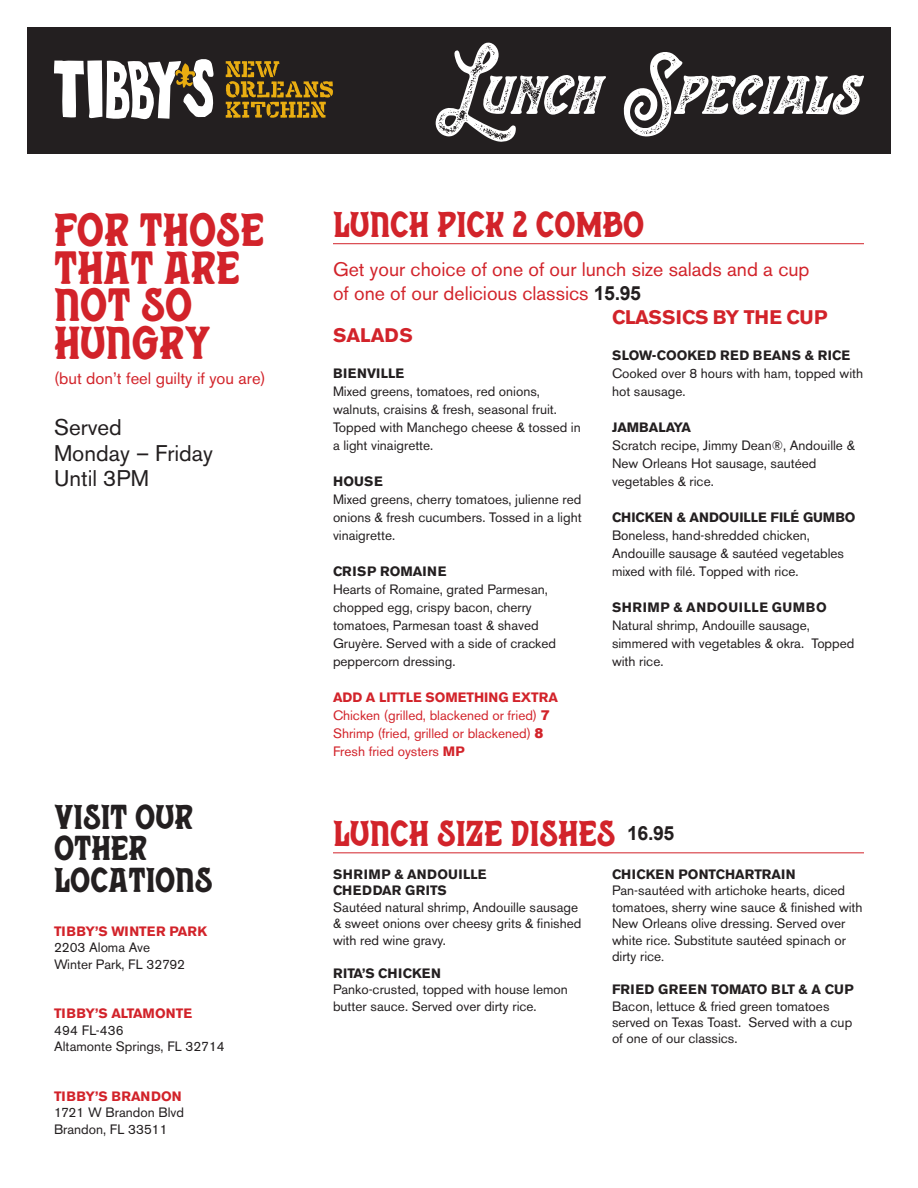
<style>
.page{position:relative;width:918px;height:1188px;background:#fff}
.page>*{position:absolute;margin:0;border:0;box-sizing:border-box;transform-origin:0 0}
.t1{font:69.45px "Stranger Script Texture";letter-spacing:-.035em;color:#fff}
.t2{font:46.5px/37.5px "Stranger";color:#d2232a}
.t3{font:36px "Stranger";color:#d2232a}
.t4{font:34.5px/31.5px "Stranger";color:#231f20}
.t5{font:22.5px/25.5px "Akzidenz Grotesk BE";color:#231f20}
.t6{font:19.5px/24px "Akzidenz Grotesk BE";color:#d2232a}
.t7{font:700 19.5px "Akzidenz Grotesk BE";letter-spacing:-.02em;color:#d2232a}
.t8{font:700 19.5px "Akzidenz Grotesk BE";color:#d2232a}
.t9{font:700 19.5px "Arial";color:#231f20}
.t10{font:16.5px "Akzidenz Grotesk BE";color:#d2232a}
.t11{font:13.5px/18px "Akzidenz Grotesk BE";color:#231f20}
.t12{font:13.5px/18px "Akzidenz Grotesk BE";color:#d2232a}
.t13{font:700 13.5px/16.5px "Akzidenz Grotesk BE";letter-spacing:.04em;color:#231f20}
.t14{font:700 13.5px "Akzidenz Grotesk BE";color:#231f20}
.t15{font:700 13.5px "Akzidenz Grotesk BE";color:#d2232a}
.t16{font:700 13.5px "Akzidenz Grotesk BE";letter-spacing:.02em;color:#231f20}
.t17{font:700 13.5px "Akzidenz Grotesk BE";letter-spacing:.03em;color:#231f20}
.s1{font-family:"Arial";font-weight:700;color:#231f20}
.s2{font-weight:700}
.s3{font-family:"Arial";font-weight:900}
.s4{font-family:"Minion Pro"}
</style>
<div class="page">
<hr style="left:333px;top:243px;width:531px;height:1px;background:#d2232a">
<div style="left:27px;top:27px;width:864px;height:127px;background:#231f20"></div>
<svg style="left:54px;top:59px;width:160px;height:60px"></svg>
<svg style="left:226px;top:61px;width:107px;height:57px"></svg>
<hr style="left:333px;top:852px;width:531px;height:1px;background:#d2232a">
<h2 class="t2" style="left:54px;top:211px;width:212px">FOR THOSE<br>THAT ARE<br>NOT SO<br>HUNGRY</h2>
<p class="t10" style="left:54px;top:369px;width:213px">(but don’t feel guilty if you are)</p>
<h3 class="t5" style="left:54px;top:415px;width:160px">Served<br>Monday – Friday<br>Until 3PM</h3>
<h3 class="t4" style="left:54px;top:801px;width:160px">VISIT OUR<br>OTHER<br>LOCATIONS</h3>
<p class="t15" style="left:54px;top:923px;width:155px">TIBBY’S WINTER PARK</p>
<p class="t11" style="left:54px;top:940px;width:133px;line-height:16.5px">2203 Aloma Ave<br>Winter Park, FL 32792</p>
<p class="t15" style="left:54px;top:1006px;width:140px">TIBBY’S ALTAMONTE</p>
<p class="t11" style="left:54px;top:1022px;width:172px;line-height:16.5px">494 FL-436<br>Altamonte Springs, FL 32714</p>
<p class="t15" style="left:54px;top:1088px;width:129px">TIBBY’S BRANDON</p>
<p class="t11" style="left:54px;top:1104px;width:131px;line-height:16.5px">1721 W Brandon Blvd<br>Brandon, FL 33511</p>
<h1 class="t1" style="left:435px;top:31px;width:431px">Lunch Specials</h1>
<h3 class="t3" style="left:333px;top:203px;width:313px">LUNCH PICK 2 COMBO</h3>
<h3 class="t6" style="left:333px;top:257px;width:478px">Get your choice of one of our lunch size salads and a cup of one of our delicious classics <span class="s1">15.95</span></h3>
<h3 class="t8" style="left:333px;top:324px;width:82px">SALADS</h3>
<p class="t16" style="left:333px;top:365px;width:73px">BIENVILLE</p>
<p class="t11" style="left:333px;top:382px;width:249px">Mixed greens, tomatoes, red onions, walnuts, craisins &amp; fresh, seasonal fruit.<br>Topped with Manchego cheese &amp; tossed in a light vinaigrette.</p>
<p class="t14" style="left:333px;top:473px;width:51px">HOUSE</p>
<p class="t11" style="left:333px;top:490px;width:250px;text-align:justify">Mixed greens, cherry tomatoes, julienne red onions &amp; fresh cucumbers. Tossed in a light vinaigrette.</p>
<p class="t17" style="left:333px;top:563px;width:115px">CRISP ROMAINE</p>
<p class="t11" style="left:333px;top:580px;width:225px">Hearts of Romaine, grated Parmesan, chopped egg, crispy bacon, cherry tomatoes, Parmesan toast &amp; shaved Gruyère. Served with a side of cracked peppercorn dressing.</p>
<p class="t12" style="left:333px;top:688px;width:227px"><span class="s2">ADD A LITTLE SOMETHING EXTRA<br></span>Chicken (grilled, blackened or fried) <span class="s3">7<br></span>Shrimp (fried, grilled or blackened) <span class="s3">8<br></span>Fresh fried oysters <span class="s2">MP</span></p>
<h3 class="t7" style="left:612px;top:306px;width:217px">CLASSICS BY THE CUP</h3>
<p class="t16" style="left:612px;top:347px;width:240px">SLOW-COOKED RED BEANS &amp; RICE</p>
<p class="t11" style="left:612px;top:364px;width:253px">Cooked over 8 hours with ham, topped with hot sausage.</p>
<p class="t14" style="left:612px;top:419px;width:81px">JAMBALAYA</p>
<p class="t11" style="left:612px;top:436px;width:244px">Scratch recipe, Jimmy Dean®, Andouille &amp;<br>New Orleans Hot sausage, sautéed vegetables &amp; rice.</p>
<p class="t14" style="left:612px;top:509px;width:245px">CHICKEN &amp; ANDOUILLE FILÉ GUMBO</p>
<p class="t11" style="left:612px;top:526px;width:234px">Boneless, hand-shredded chicken,<br>Andouille sausage &amp; sautéed vegetables mixed with filé. Topped with rice.</p>
<p class="t13" style="left:612px;top:599px;width:216px">SHRIMP &amp; ANDOUILLE GUMBO</p>
<p class="t11" style="left:612px;top:616px;width:244px">Natural shrimp, Andouille sausage, simmered with vegetables &amp; okra. Topped with rice.</p>
<h3 class="t3" style="left:333px;top:812px;width:284px">LUNCH SIZE DISHES</h3>
<p class="t13" style="left:333px;top:866px;width:155px">SHRIMP &amp; ANDOUILLE<br>CHEDDAR GRITS</p>
<p class="t11" style="left:333px;top:899px;width:250px;line-height:16.5px">Sautéed natural shrimp, Andouille sausage &amp; sweet onions over cheesy grits &amp; finished with red wine gravy.</p>
<p class="t16" style="left:333px;top:965px;width:110px">RITA’S CHICKEN</p>
<p class="t11" style="left:333px;top:981px;width:236px;line-height:16.5px">Panko-crusted, topped with house lemon butter sauce. Served over dirty rice.</p>
<h3 class="t9" style="left:627px;top:819px;width:49px">16.95</h3>
<p class="t14" style="left:612px;top:866px;width:185px">CHICKEN PONTCHARTRAIN</p>
<p class="t11" style="left:612px;top:882px;width:252px;line-height:16.4px">Pan-sautéed with artichoke hearts, diced tomatoes, sherry wine sauce &amp; finished with New Orleans olive dressing. Served over white rice. Substitute sautéed spinach or dirty rice<span class="s4">.</span></p>
<p class="t13" style="left:612px;top:981px;width:243px">FRIED GREEN TOMATO BLT &amp; A CUP</p>
<p class="t11" style="left:612px;top:998px;width:242px;line-height:16.4px">Bacon, lettuce &amp; fried green tomatoes served on Texas Toast. Served with a cup of one of our classics.</p>
</div>
